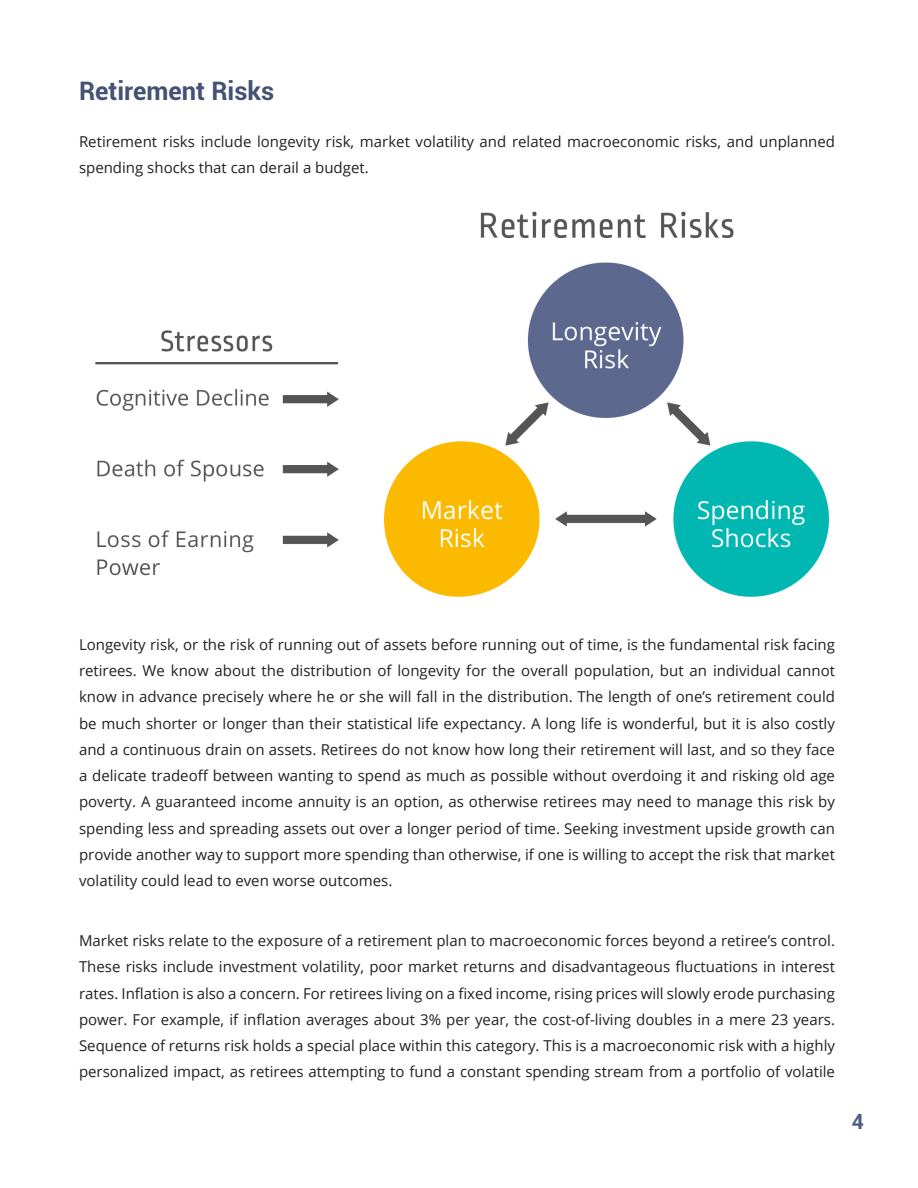
<style>
.page{position:relative;width:918px;height:1188px;background:#fff}
.page>*{position:absolute;margin:0;border:0;box-sizing:border-box;transform-origin:0 0}
.N_Headline{font:700 25.5px "Roboto";color:#435275}
.t1{font:700 21px "Roboto";color:#525c82}
.N_Headline-2{font:15px/26.2px "Open Sans";color:#231f20;text-align:justify}
</style>
<div class="page">
<img style="left:95px;top:211px;width:734px;height:386px">
<p class="N_Headline" style="left:79px;top:73px;width:197px">Retirement Risks</p>
<p class="N_Headline-2" style="left:79px;top:128px;width:758px">Retirement risks include longevity risk, market volatility and related macroeconomic risks, and unplanned spending shocks that can derail a budget.</p>
<p class="N_Headline-2" style="left:79px;top:631px;width:758px">Longevity risk, or the risk of running out of assets before running out of time, is the fundamental risk facing retirees. We know about the distribution of longevity for the overall population, but an individual cannot know in advance precisely where he or she will fall in the distribution. The length of one’s retirement could be much shorter or longer than their statistical life expectancy. A long life is wonderful, but it is also costly and a continuous drain on assets. Retirees do not know how long their retirement will last, and so they face a delicate tradeoff between wanting to spend as much as possible without overdoing it and risking old age poverty. A guaranteed income annuity is an option, as otherwise retirees may need to manage this risk by spending less and spreading assets out over a longer period of time. Seeking investment upside growth can provide another way to support more spending than otherwise, if one is willing to accept the risk that market volatility could lead to even worse outcomes.</p>
<p class="N_Headline-2" style="left:79px;top:927px;width:758px">Market risks relate to the exposure of a retirement plan to macroeconomic forces beyond a retiree’s control.<br>These risks include investment volatility, poor market returns and disadvantageous fluctuations in interest rates. Inflation is also a concern. For retirees living on a fixed income, rising prices will slowly erode purchasing power. For example, if inflation averages about 3% per year, the cost-of-living doubles in a mere 23 years.<br>Sequence of returns risk holds a special place within this category. This is a macroeconomic risk with a highly personalized impact, as retirees attempting to fund a constant spending stream from a portfolio of volatile</p>
<h2 class="t1" style="left:852px;top:1106px;width:14px">4</h2>
</div>
